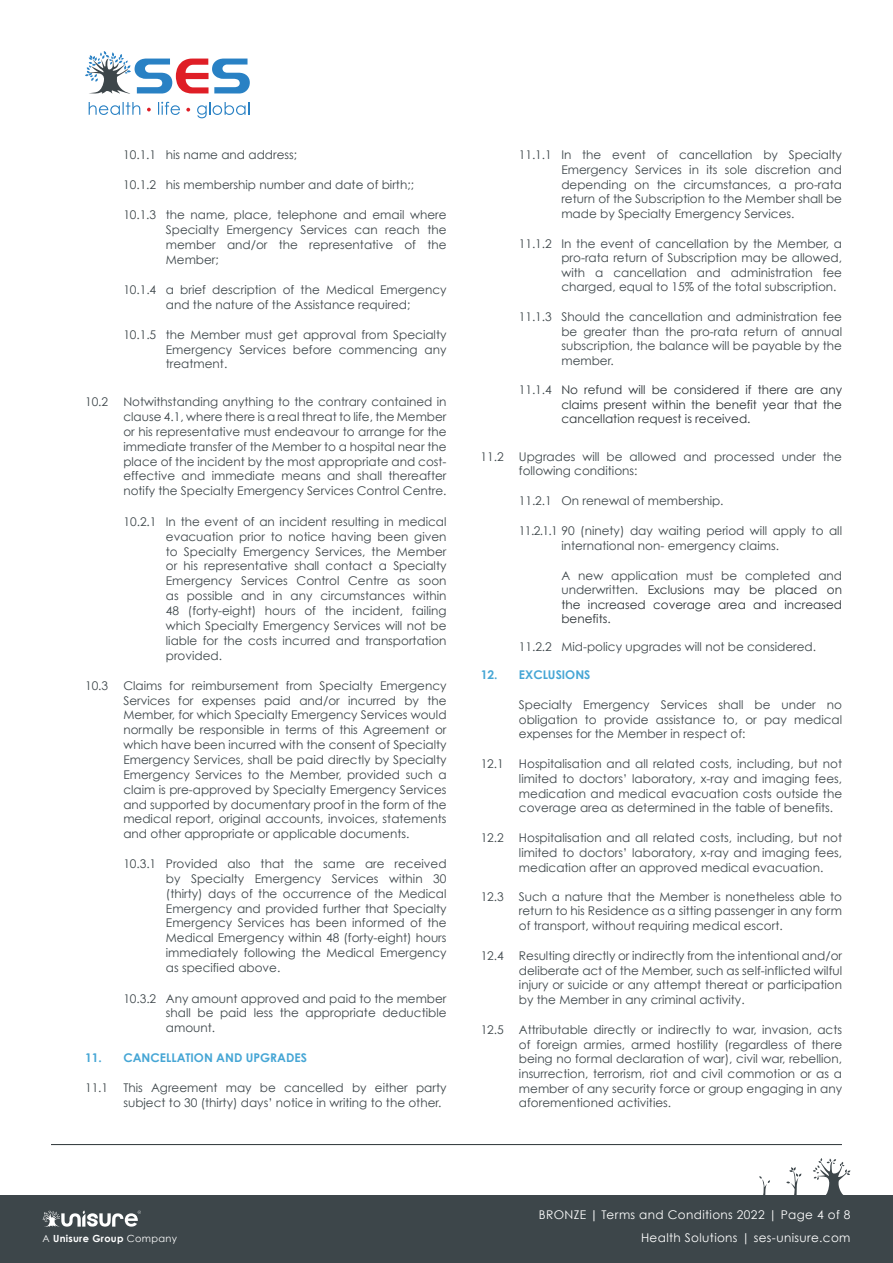
<style>
.page{position:relative;width:893px;height:1263px;background:#fff}
.page>*{position:absolute;margin:0;border:0;box-sizing:border-box;transform-origin:0 0}
.t1{font:12px/14.9px "Century Gothic";color:#3d464a;text-align:justify}
.t2{font:12px/14.5px "Century Gothic";color:#2b3236;text-align:justify}
.t3{font:12px "Century Gothic";letter-spacing:.03em;color:#fff}
.t4{font:700 12px "Century Gothic";color:#46a6d5}
.t5{font:700 9.75px "Century Gothic";letter-spacing:.03em;color:#fff}
.s1{color:#3d464a}
.s2{font-weight:700}
.s3{font-weight:400}
</style>
<div class="page">
<div style="left:0;top:1195px;width:893px;height:68px;background:#3d464a"></div>
<svg style="left:759px;top:1176px;width:11px;height:19px"></svg>
<svg style="left:786px;top:1167px;width:16px;height:28px"></svg>
<svg style="left:813px;top:1158px;width:37px;height:37px"></svg>
<svg style="left:43px;top:1210px;width:98px;height:17px"></svg>
<hr style="left:51px;top:1144px;width:791px;height:1px;background:#2b3236">
<svg style="left:89px;top:102px;width:51px;height:13px"></svg>
<svg style="left:147px;top:108px;width:4px;height:3px"></svg>
<svg style="left:158px;top:102px;width:22px;height:13px"></svg>
<svg style="left:186px;top:108px;width:4px;height:4px"></svg>
<svg style="left:197px;top:102px;width:52px;height:16px"></svg>
<svg style="left:85px;top:51px;width:165px;height:43px"></svg>
<p class="t1" style="left:123px;top:147px;width:175px">10.1.1 his name and address;</p>
<p class="t1" style="left:123px;top:177px;width:292px">10.1.2 his membership number and date of birth;;</p>
<p class="t1" style="left:166px;top:207px;width:282px;text-indent:-43px">10.1.3 the name, place, telephone and email where Specialty Emergency Services can reach the member and/or the representative of the Member;</p>
<p class="t1" style="left:123px;top:282px;width:325px;text-align:center">10.1.4 a brief description of the Medical Emergency and the nature of the Assistance required;</p>
<p class="t1" style="left:166px;top:327px;width:282px;text-indent:-43px">10.1.5 the Member must get approval from Specialty Emergency Services before commencing any treatment.</p>
<p class="t1" style="left:85px;top:394px;width:25px">10.2</p>
<p class="t1" style="left:123px;top:394px;width:325px">Notwithstanding anything to the contrary contained in clause 4.1, where there is a real threat to life, the Member or his representative must endeavour to arrange for the immediate transfer of the Member to a hospital near the place of the incident by the most appropriate and cost&shy;effective and immediate means and shall thereafter notify the Specialty Emergency Services Control Centre.</p>
<p class="t1" style="left:166px;top:514px;width:282px;text-indent:-43px">10.2.1 In the event of an incident resulting in medical evacuation prior to notice having been given to Specialty Emergency Services, the Member or his representative shall contact a Specialty Emergency Services Control Centre as soon as possible and in any circumstances within 48 (forty-eight) hours of the incident, failing which Specialty Emergency Services will not be liable for the costs incurred and transportation provided.</p>
<p class="t1" style="left:85px;top:678px;width:25px">10.3</p>
<p class="t1" style="left:123px;top:678px;width:325px">Claims for reimbursement from Specialty Emergency Services for expenses paid and/or incurred by the Member, for which Specialty Emergency Services would normally be responsible in terms of this Agreement or which have been incurred with the consent of Specialty Emergency Services, shall be paid directly by Specialty Emergency Services to the Member, provided such a claim is pre-approved by Specialty Emergency Services and supported by documentary proof in the form of the medical report, original accounts, invoices, statements and other appropriate or applicable documents.</p>
<p class="t1" style="left:166px;top:856px;width:282px;text-indent:-43px">10.3.1 Provided also that the same are received by Specialty Emergency Services within 30 (thirty) days of the occurrence of the Medical Emergency and provided further that Specialty Emergency Services has been informed of the Medical Emergency within 48 (forty-eight) hours immediately following the Medical Emergency as specified above.</p>
<p class="t1" style="left:166px;top:990px;width:282px;text-indent:-43px">10.3.2 Any amount approved and paid to the member shall be paid less the appropriate deductible amount.</p>
<p class="t4" style="left:85px;top:1049px;width:223px">11. CANCELLATION AND UPGRADES</p>
<p class="t1" style="left:85px;top:1080px;width:25px">11.1</p>
<p class="t1" style="left:123px;top:1080px;width:325px">This Agreement may be cancelled by either party subject to 30 (thirty) days’ notice in writing to the other.</p>
<p class="t1" style="left:561px;top:148px;width:282px;text-indent:-43px">11.1.1 In the event of cancellation by Specialty Emergency Services in its sole discretion and depending on the circumstances, a pro-rata return of the Subscription to the Member shall be made by Specialty Emergency Services.</p>
<p class="t1" style="left:561px;top:236px;width:282px;text-indent:-43px">11.1.2 In the event of cancellation by the Member, a pro-rata return of Subscription may be allowed, with a cancellation and administration fee charged, equal to 15% of the total subscription.</p>
<p class="t1" style="left:561px;top:309px;width:282px;text-indent:-43px">11.1.3 Should the cancellation and administration fee be greater than the pro-rata return of annual subscription, the balance will be payable by the member.</p>
<p class="t2" style="left:561px;top:382px;width:282px;text-indent:-43px"><span class="s1">11.1.4</span> No refund will be considered if there are any claims present within the benefit year that the cancellation request is received.</p>
<p class="t1" style="left:481px;top:449px;width:25px">11.2</p>
<p class="t1" style="left:519px;top:449px;width:325px">Upgrades will be allowed and processed under the following conditions:</p>
<p class="t1" style="left:519px;top:493px;width:206px">11.2.1 On renewal of membership.</p>
<p class="t1" style="left:561px;top:524px;width:282px;text-indent:-43px">11.2.1.1 90 (ninety) day waiting period will apply to all international non- emergency claims.</p>
<p class="t2" style="left:561px;top:568px;width:282px"><span class="s1">A new application must be completed and underwritten.</span> Exclusions may be placed on the increased coverage area and increased benefits.</p>
<p class="t1" style="left:519px;top:639px;width:299px">11.2.2 Mid-policy upgrades will not be considered.</p>
<p class="t4" style="left:481px;top:665px;width:111px">12. EXCLUSIONS</p>
<p class="t1" style="left:519px;top:697px;width:325px">Specialty Emergency Services shall be under no obligation to provide assistance to, or pay medical expenses for the Member in respect of:</p>
<p class="t1" style="left:481px;top:756px;width:25px">12.1</p>
<p class="t1" style="left:519px;top:757px;width:325px">Hospitalisation and all related costs, including, but not limited to doctors’ laboratory, x-ray and imaging fees, medication and medical evacuation costs outside the coverage area as determined in the table of benefits.</p>
<p class="t1" style="left:481px;top:830px;width:25px">12.2</p>
<p class="t1" style="left:519px;top:830px;width:325px">Hospitalisation and all related costs, including, but not limited to doctors’ laboratory, x-ray and imaging fees, medication after an approved medical evacuation.</p>
<p class="t1" style="left:481px;top:889px;width:25px">12.3</p>
<p class="t1" style="left:519px;top:889px;width:325px">Such a nature that the Member is nonetheless able to return to his Residence as a sitting passenger in any form of transport, without requiring medical escort.</p>
<p class="t1" style="left:481px;top:948px;width:25px">12.4</p>
<p class="t1" style="left:519px;top:948px;width:325px">Resulting directly or indirectly from the intentional and/or deliberate act of the Member, such as self-inflicted wilful injury or suicide or any attempt thereat or participation by the Member in any criminal activity.</p>
<p class="t1" style="left:481px;top:1022px;width:25px">12.5</p>
<p class="t1" style="left:519px;top:1022px;width:325px">Attributable directly or indirectly to war, invasion, acts of foreign armies, armed hostility (regardless of there being no formal declaration of war), civil war, rebellion, insurrection, terrorism, riot and civil commotion or as a member of any security force or group engaging in any aforementioned activities.</p>
<p class="t3" style="left:539px;top:1208px;width:313px">BRONZE <span class="s2">|</span> Terms and Conditions 2022 | Page 4 of 8</p>
<p class="t5" style="left:43px;top:1230px;width:136px"><span class="s3">A</span> Unisure Group <span class="s3">Company</span></p>
<p class="t3" style="left:641px;top:1231px;width:211px">Health Solutions | ses-unisure.com</p>
</div>
